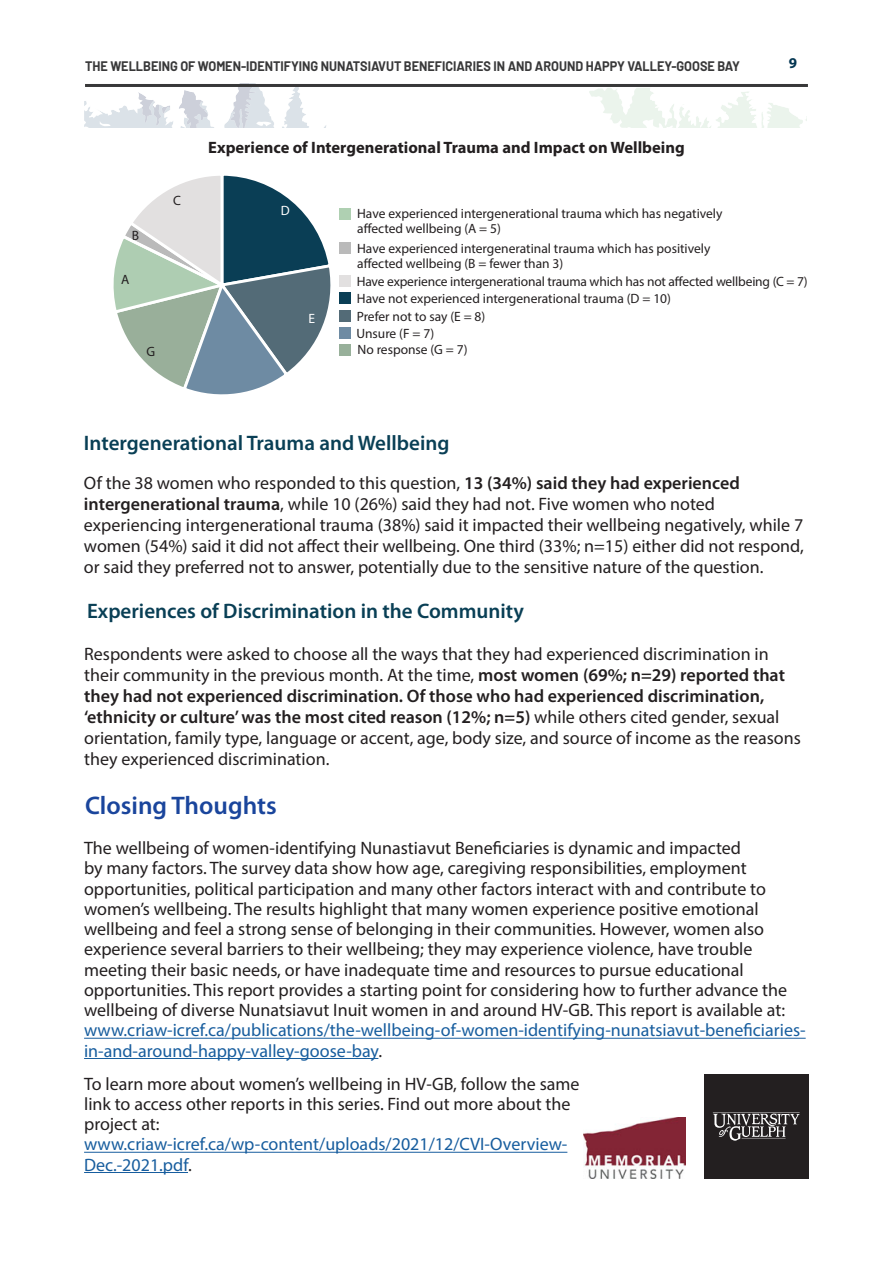
<style>
.page{position:relative;width:893px;height:1263px;background:#fff}
.page>*{position:absolute;margin:0;border:0;box-sizing:border-box;transform-origin:0 0}
.t1{font:600 25.5px "Myriad Pro";color:#1a459c}
.t2{font:600 21px "Myriad Pro";color:#093f55}
.t3{font:18px/20.2px "Myriad Pro";color:#231f20}
.t4{font:700 16.5px "Myriad Pro";color:#231f20}
.t5{font:700 15px "Myriad Pro";color:#043652}
.t6{font:13.5px/15px "Myriad Pro";color:#231f20}
.t7{font:700 13.5px "Barlow";color:#383839;scale:.94 1}
.t8{font:13.5px "Myriad Pro";color:#fff}
.s1{font-weight:600}
.s2{color:#175d9e}
</style>
<div class="page">
<svg style="left:589px;top:88px;width:214px;height:40px"></svg>
<svg style="left:84px;top:87px;width:242px;height:41px"></svg>
<div style="left:339px;top:242px;width:11px;height:11px;background:#bababa"></div>
<div style="left:339px;top:209px;width:11px;height:11px;background:#afd0b2"></div>
<div style="left:339px;top:345px;width:11px;height:11px;background:#98b09a"></div>
<div style="left:339px;top:327px;width:11px;height:11px;background:#6e8ba3"></div>
<div style="left:339px;top:310px;width:11px;height:11px;background:#536b77"></div>
<div style="left:339px;top:293px;width:11px;height:11px;background:#0a3e55"></div>
<div style="left:339px;top:276px;width:11px;height:11px;background:#e2e0e0"></div>
<img style="left:584px;top:1117px;width:101px;height:61px">
<div style="left:704px;top:1073px;width:104px;height:105px;background:#231f20"></div>
<hr style="left:713px;top:1112px;width:87px;height:1px;background:#fff">
<svg style="left:713px;top:1113px;width:87px;height:27px"></svg>
<hr style="left:84px;top:1038px;width:722px;height:1px;background:#175d9e">
<hr style="left:84px;top:1058px;width:294px;height:1px;background:#175d9e">
<hr style="left:84px;top:1152px;width:483px;height:1px;background:#175d9e">
<hr style="left:84px;top:1172px;width:104px;height:1px;background:#175d9e">
<hr style="left:85px;top:84px;width:723px;height:3px;background:#383839">
<svg style="left:113px;top:175px;width:218px;height:220px"></svg>
<p class="t7" style="left:85px;top:58px;width:698px">THE WELLBEING OF WOMEN-IDENTIFYING NUNATSIAVUT BENEFICIARIES IN AND AROUND HAPPY VALLEY-GOOSE BAY</p>
<p class="t5" style="left:789px;top:53px;width:10px">9</p>
<p class="t6" style="left:132px;top:227px;width:9px">B</p>
<p class="t6" style="left:121px;top:271px;width:10px">A</p>
<p class="t6" style="left:173px;top:193px;width:9px">C</p>
<p class="t6" style="left:146px;top:343px;width:10px">G</p>
<p class="t4" style="left:208px;top:137px;width:478px">Experience of Intergenerational Trauma and Impact on Wellbeing</p>
<p class="t8" style="left:281px;top:202px;width:10px">D</p>
<p class="t8" style="left:308px;top:310px;width:8px">E</p>
<p class="t6" style="left:357px;top:206px;width:367px">Have experienced intergenerational trauma which has negatively affected wellbeing (A = 5)</p>
<p class="t6" style="left:357px;top:241px;width:355px">Have experienced intergeneratinal trauma which has positively affected wellbeing (B = fewer than 3)</p>
<p class="t6" style="left:357px;top:308px;width:130px">Prefer not to say (E = 8)</p>
<p class="t6" style="left:357px;top:273px;width:452px">Have experience intergenerational trauma which has not affected wellbeing (C = 7)</p>
<p class="t6" style="left:356px;top:325px;width:79px">Unsure (F = 7)</p>
<p class="t6" style="left:357px;top:291px;width:316px">Have not experienced intergenerational trauma (D = 10)</p>
<p class="t6" style="left:357px;top:342px;width:112px">No response (G = 7)</p>
<h3 class="t2" style="left:84px;top:430px;width:367px">Intergenerational Trauma and Wellbeing</h3>
<p class="t3" style="left:84px;top:472px;width:721px;line-height:21px">Of the 38 women who responded to this question, <span class="s1">13 (34%) said they had experienced intergenerational trauma</span>, while 10 (26%) said they had not. Five women who noted experiencing intergenerational trauma (38%) said it impacted their wellbeing negatively, while 7 women (54%) said it did not affect their wellbeing. One third (33%; n=15) either did not respond, or said they preferred not to answer, potentially due to the sensitive nature of the question.</p>
<h3 class="t2" style="left:87px;top:597px;width:438px">Experiences of Discrimination in the Community</h3>
<p class="t3" style="left:84px;top:643px;width:718px;line-height:21px">Respondents were asked to choose all the ways that they had experienced discrimination in their community in the previous month. At the time, <span class="s1">most women (69%; n=29) reported that they had not experienced discrimination. Of those who had experienced discrimination, ‘ethnicity or culture’ was the most cited reason (12%; n=5)</span> while others cited gender, sexual orientation, family type, language or accent, age, body size, and source of income as the reasons they experienced discrimination.</p>
<h2 class="t1" style="left:85px;top:789px;width:193px">Closing Thoughts</h2>
<p class="t3" style="left:84px;top:838px;width:723px">The wellbeing of women-identifying Nunastiavut Beneficiaries is dynamic and impacted<br>by many factors. The survey data show how age, caregiving responsibilities, employment opportunities, political participation and many other factors interact with and contribute to women’s wellbeing. The results highlight that many women experience positive emotional wellbeing and feel a strong sense of belonging in their communities. However, women also experience several barriers to their wellbeing; they may experience violence, have trouble meeting their basic needs, or have inadequate time and resources to pursue educational opportunities. This report provides a starting point for considering how to further advance the wellbeing of diverse Nunatsiavut Inuit women in and around HV-GB. This report is available at: <span class="s2">www.criaw-icref.ca/publications/the-wellbeing-of-women-identifying-nunatsiavut-beneficiaries&shy;in-and-around-happy-valley-goose-bay</span>.</p>
<p class="t3" style="left:84px;top:1073px;width:497px">To learn more about women’s wellbeing in HV-GB, follow the same link to access other reports in this series. Find out more about the project at: <span class="s2">www.criaw-icref.ca/wp-content/uploads/2021/12/CVI-Overview-Dec.-2021.pdf</span>.</p>
</div>
